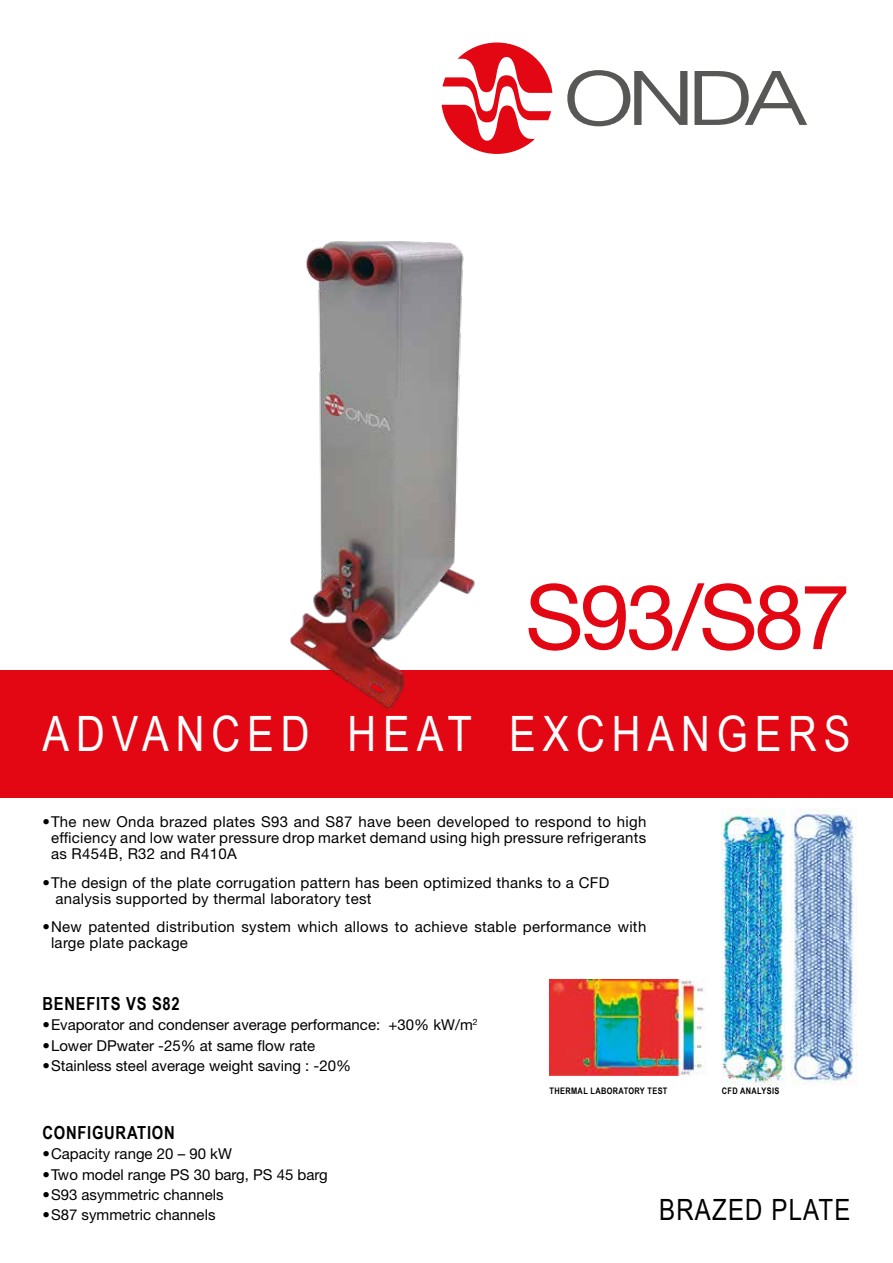
<style>
.page{position:relative;width:893px;height:1263px;background:#fff}
.page>*{position:absolute;margin:0;border:0;box-sizing:border-box;transform-origin:0 0}
.t1{font:90px "Helvetica Neue LT Std";letter-spacing:-.04em;color:#e30613}
.t2{font:48.75px "Arial Narrow";letter-spacing:.14em;color:#fff}
.t3{font:29.25px "Arial Narrow";letter-spacing:.04em;color:#000}
.t4{font:700 18px "Arial Narrow";letter-spacing:.04em;color:#000}
.t5{font:15px/16.2px "Helvetica Neue LT Std";letter-spacing:.02em;color:#000}
.t6{font:15px "Helvetica Neue LT Std";color:#000}
.t7{font:700 9px "Arial Narrow";letter-spacing:.04em;color:#000}
</style>
<div class="page">
<img style="left:722px;top:808px;width:63px;height:278px">
<img style="left:791px;top:808px;width:65px;height:277px">
<div style="left:0;top:670px;width:893px;height:127px;background:#e30613"></div>
<svg style="left:442px;top:43px;width:110px;height:111px"></svg>
<svg style="left:567px;top:70px;width:120px;height:56px"></svg>
<svg style="left:694px;top:71px;width:113px;height:54px"></svg>
<img style="left:290px;top:241px;width:185px;height:469px">
<img style="left:550px;top:979px;width:155px;height:97px">
<h1 class="t1" style="left:525px;top:563px;width:327px">S93/S87</h1>
<h2 class="t2" style="left:43px;top:698px;width:809px">ADVANCED HEAT EXCHANGERS</h2>
<p class="t5" style="left:51px;top:813px;width:597px;text-align:justify;text-indent:-9px">•The new Onda brazed plates S93 and S87 have been developed to respond to high efficiency and low water pressure drop market demand using high pressure refrigerants as R454B, R32 and R410A</p>
<p class="t5" style="left:55px;top:874px;width:555px;text-indent:-13px">•The design of the plate corrugation pattern has been optimized thanks to a CFD analysis supported by thermal laboratory test</p>
<p class="t5" style="left:51px;top:918px;width:597px;text-indent:-9px">•New patented distribution system which allows to achieve stable performance with large plate package</p>
<p class="t4" style="left:43px;top:990px;width:139px">BENEFITS VS S82</p>
<p class="t6" style="left:43px;top:1016px;width:437px">•Evaporator and condenser average performance: +30% kW/m<sup>2</sup></p>
<p class="t6" style="left:43px;top:1036px;width:274px">•Lower DPwater -25% at same flow rate</p>
<p class="t6" style="left:43px;top:1057px;width:310px">•Stainless steel average weight saving : -20%</p>
<p class="t4" style="left:43px;top:1119px;width:134px">CONFIGURATION</p>
<p class="t6" style="left:43px;top:1145px;width:191px">•Capacity range 20 – 90 kW</p>
<p class="t6" style="left:43px;top:1165px;width:287px">•Two model range PS 30 barg, PS 45 barg</p>
<p class="t6" style="left:43px;top:1186px;width:183px">•S93 asymmetric channels</p>
<p class="t6" style="left:43px;top:1206px;width:175px">•S87 symmetric channels</p>
<p class="t7" style="left:550px;top:1084px;width:119px">THERMAL LABORATORY TEST</p>
<p class="t7" style="left:722px;top:1084px;width:59px">CFD ANALYSIS</p>
<h3 class="t3" style="left:659px;top:1189px;width:193px">BRAZED PLATE</h3>
</div>
